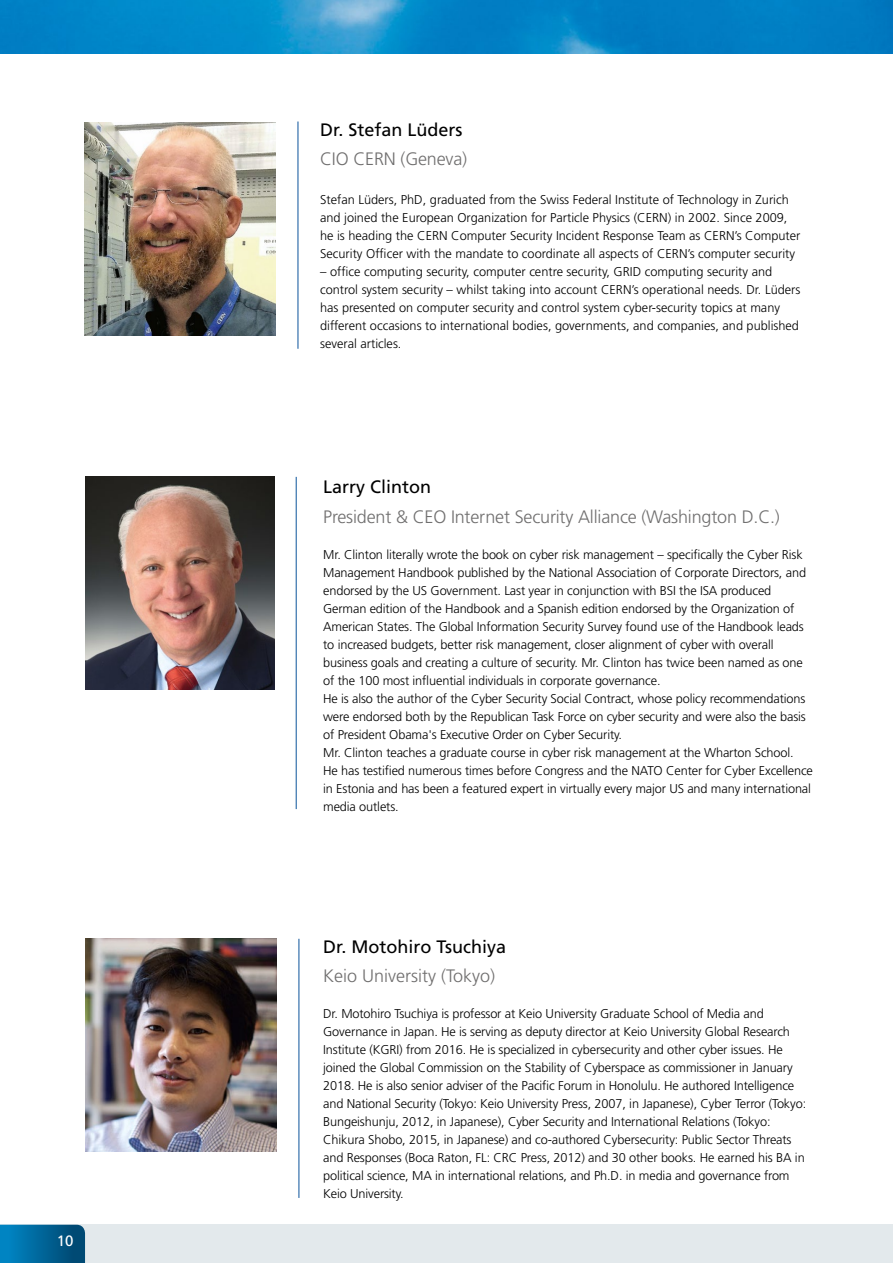
<style>
.page{position:relative;width:893px;height:1263px;background:#fff}
.page>*{position:absolute;margin:0;border:0;box-sizing:border-box;transform-origin:0 0}
.t1{font:300 18px "Frutiger";letter-spacing:-.01em;color:#706f6f}
.t2{font:18px "Frutiger";color:#000}
.t3{font:15px "Frutiger";color:#fff}
.t4{font:300 12.75px/18px "Frutiger";letter-spacing:-.01em;color:#000}
</style>
<div class="page">
<div style="left:0;top:1225px;width:893px;height:38px;background:#e3e9ec"></div>
<svg style="left:0;top:1225px;width:85px;height:38px;background:#069"></svg>
<img style="left:0;top:0;width:893px;height:53px">
<hr style="left:296px;top:477px;width:1px;height:332px;background:#0b539b">
<img style="left:85px;top:477px;width:189px;height:213px">
<hr style="left:299px;top:939px;width:1px;height:259px;background:#0b539b">
<img style="left:85px;top:939px;width:192px;height:212px">
<hr style="left:298px;top:122px;width:1px;height:227px;background:#0b539b">
<img style="left:84px;top:123px;width:192px;height:212px">
<p class="t3" style="left:57px;top:1232px;width:18px">10</p>
<h1 class="t2" style="left:320px;top:119px;width:144px">Dr. Stefan Lüders</h1>
<h1 class="t1" style="left:320px;top:149px;width:149px">CIO CERN (Geneva)</h1>
<p class="t4" style="left:320px;top:191px;width:482px">Stefan Lüders, PhD, graduated from the Swiss Federal Institute of Technology in Zurich and joined the European Organization for Particle Physics (CERN) in 2002. Since 2009, he is heading the CERN Computer Security Incident Response Team as CERN’s Computer Security Officer with the mandate to coordinate all aspects of CERN’s computer security</p>
<p class="t4" style="left:320px;top:263px;width:482px">– office computing security, computer centre security, GRID computing security and control system security – whilst taking into account CERN’s operational needs. Dr. Lüders has presented on computer security and control system cyber-security topics at many different occasions to international bodies, governments, and companies, and published several articles.</p>
<h1 class="t2" style="left:323px;top:476px;width:110px">Larry Clinton</h1>
<h1 class="t1" style="left:323px;top:506px;width:458px">President &amp; CEO Internet Security Alliance (Washington D.C.)</h1>
<p class="t4" style="left:323px;top:545px;width:491px">Mr. Clinton literally wrote the book on cyber risk management – specifically the Cyber Risk Management Handbook published by the National Association of Corporate Directors, and endorsed by the US Government. Last year in conjunction with BSI the ISA produced German edition of the Handbook and a Spanish edition endorsed by the Organization of American States. The Global Information Security Survey found use of the Handbook leads to increased budgets, better risk management, closer alignment of cyber with overall business goals and creating a culture of security. Mr. Clinton has twice been named as one of the 100 most influential individuals in corporate governance.<br>He is also the author of the Cyber Security Social Contract, whose policy recommendations were endorsed both by the Republican Task Force on cyber security and were also the basis of President Obama's Executive Order on Cyber Security.<br>Mr. Clinton teaches a graduate course in cyber risk management at the Wharton School.<br>He has testified numerous times before Congress and the NATO Center for Cyber Excellence in Estonia and has been a featured expert in virtually every major US and many international media outlets.</p>
<h1 class="t2" style="left:323px;top:936px;width:185px">Dr. Motohiro Tsuchiya</h1>
<h1 class="t1" style="left:323px;top:966px;width:174px">Keio University (Tokyo)</h1>
<p class="t4" style="left:323px;top:1005px;width:485px">Dr. Motohiro Tsuchiya is professor at Keio University Graduate School of Media and Governance in Japan. He is serving as deputy director at Keio University Global Research Institute (KGRI) from 2016. He is specialized in cybersecurity and other cyber issues. He joined the Global Commission on the Stability of Cyberspace as commissioner in January 2018. He is also senior adviser of the Pacific Forum in Honolulu. He authored Intelligence and National Security (Tokyo: Keio University Press, 2007, in Japanese), Cyber Terror (Tokyo:<br>Bungeishunju, 2012, in Japanese), Cyber Security and International Relations (Tokyo:<br>Chikura Shobo, 2015, in Japanese) and co-authored Cybersecurity: Public Sector Threats and Responses (Boca Raton, FL: CRC Press, 2012) and 30 other books. He earned his BA in political science, MA in international relations, and Ph.D. in media and governance from Keio University.</p>
</div>
